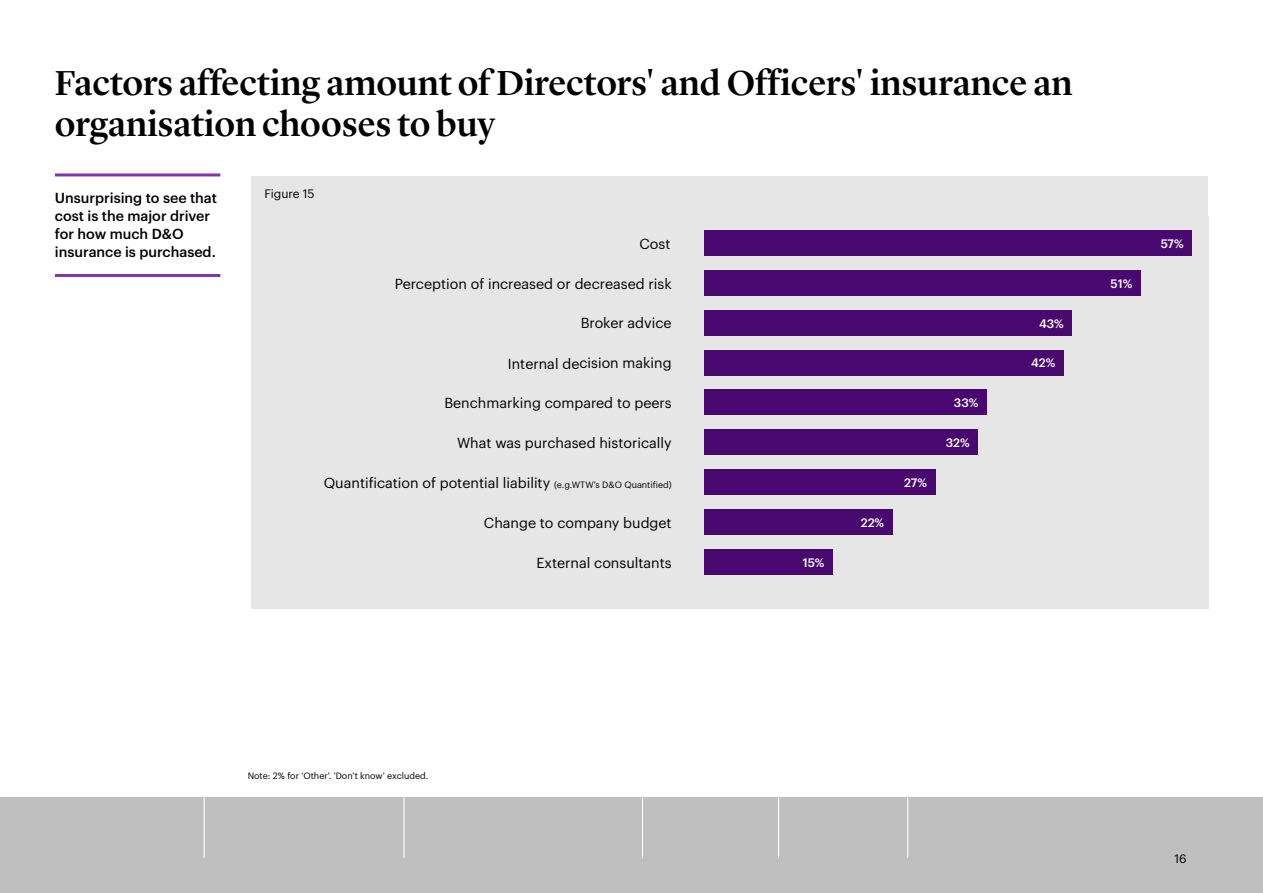
<style>
.page{position:relative;width:1263px;height:893px;background:#fff}
.page>*{position:absolute;margin:0;border:0;box-sizing:border-box;transform-origin:0 0}
.t1{font:500 36px/40.5px "Lyon Display";color:#000}
.t2{font:14.25px "Graphik";color:#000}
.t3{font:500 14.25px/18px "Graphik";color:#000}
.t4{font:500 12px "Graphik";color:#fff}
.t5{font:12px "Graphik";color:#000}
.t6{font:9px "Graphik";color:#000}
.s1{font-size:9px}
</style>
<div class="page">
<div style="left:0;top:797px;width:1263px;height:96px;background:#bfbfbf"></div>
<hr style="left:204px;top:797px;width:1px;height:61px;background:#fff">
<hr style="left:403px;top:797px;width:1px;height:61px;background:#fff">
<hr style="left:642px;top:797px;width:1px;height:61px;background:#fff">
<hr style="left:778px;top:797px;width:1px;height:61px;background:#fff">
<hr style="left:907px;top:797px;width:1px;height:61px;background:#fff">
<div style="left:252px;top:216px;width:957px;height:392px;background:#e6e6e6"></div>
<div style="left:252px;top:176px;width:956px;height:40px;background:#e6e6e6"></div>
<hr style="left:55px;top:173px;width:165px;height:3px;background:#7f35b2">
<hr style="left:55px;top:274px;width:165px;height:3px;background:#7f35b2">
<div style="left:704px;top:270px;width:437px;height:26px;background:#48086f"></div>
<div style="left:704px;top:310px;width:368px;height:25px;background:#48086f"></div>
<div style="left:704px;top:350px;width:360px;height:25px;background:#48086f"></div>
<div style="left:704px;top:390px;width:283px;height:25px;background:#48086f"></div>
<div style="left:704px;top:429px;width:274px;height:26px;background:#48086f"></div>
<div style="left:704px;top:469px;width:231px;height:26px;background:#48086f"></div>
<div style="left:704px;top:509px;width:189px;height:26px;background:#48086f"></div>
<div style="left:704px;top:549px;width:129px;height:26px;background:#48086f"></div>
<div style="left:704px;top:230px;width:488px;height:26px;background:#48086f"></div>
<h1 class="t1" style="left:55px;top:60px;width:1019px">Factors affecting amount of Directors' and Officers' insurance an organisation chooses to buy</h1>
<p class="t3" style="left:55px;top:188px;width:164px">Unsurprising to see that cost is the major driver for how much D&amp;O insurance is purchased.</p>
<p class="t5" style="left:264px;top:185px;width:52px">Figure 15</p>
<p class="t2" style="left:640px;top:233px;width:32px">Cost</p>
<p class="t4" style="left:1161px;top:234px;width:24px">57%</p>
<p class="t2" style="left:395px;top:273px;width:279px">Perception of increased or decreased risk</p>
<p class="t4" style="left:1110px;top:274px;width:23px">51%</p>
<p class="t2" style="left:581px;top:313px;width:93px">Broker advice</p>
<p class="t4" style="left:1039px;top:314px;width:26px">43%</p>
<p class="t2" style="left:508px;top:352px;width:166px">Internal decision making</p>
<p class="t4" style="left:1031px;top:354px;width:26px">42%</p>
<p class="t2" style="left:444px;top:392px;width:229px">Benchmarking compared to peers</p>
<p class="t4" style="left:954px;top:394px;width:26px">33%</p>
<p class="t2" style="left:457px;top:432px;width:216px">What was purchased historically</p>
<p class="t4" style="left:946px;top:434px;width:26px">32%</p>
<p class="t2" style="left:324px;top:472px;width:349px">Quantification of potential liability <span class="s1">(e.g.WTW’s D&amp;O Quantified)</span></p>
<p class="t4" style="left:904px;top:473px;width:24px">27%</p>
<p class="t2" style="left:484px;top:512px;width:189px">Change to company budget</p>
<p class="t4" style="left:861px;top:513px;width:25px">22%</p>
<p class="t2" style="left:536px;top:552px;width:137px">External consultants</p>
<p class="t4" style="left:803px;top:553px;width:23px">15%</p>
<p class="t6" style="left:248px;top:769px;width:182px">Note: 2% for ‘Other’. ‘Don’t know’ excluded.</p>
<p class="t5" style="left:1174px;top:849px;width:14px">16</p>
</div>
